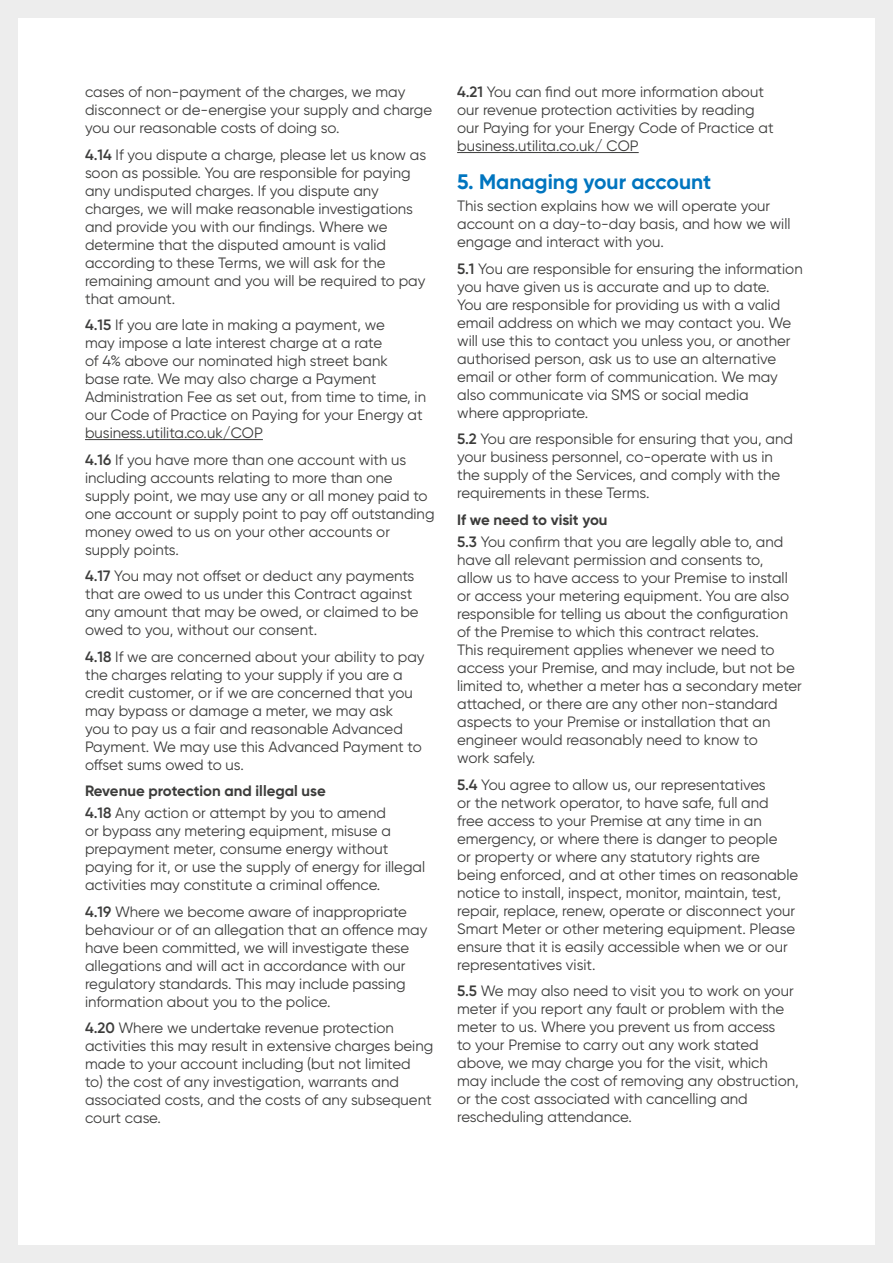
<style>
.page{position:relative;width:893px;height:1263px;background:#fff}
.page>*{position:absolute;margin:0;border:0;box-sizing:border-box;transform-origin:0 0}
.t1{font:700 21px "Gilroy";color:#0075bf}
.t2{font:15px/18px "Gilroy";color:#3c3c3b}
.t3{font:700 15px/22.2px "Gilroy";color:#3c3c3b}
.s1{font-weight:600}
.s2{font-weight:400}
.s3{font-weight:700}
</style>
<div class="page">
<hr style="left:85px;top:439px;width:178px;height:1px;background:#3c3c3b">
<hr style="left:457px;top:152px;width:182px;height:1px;background:#3c3c3b">
<div style="left:0;top:0;width:18px;height:1263px;background:#ededed"></div>
<div style="left:875px;top:0;width:18px;height:1263px;background:#ededed"></div>
<div style="left:0;top:0;width:893px;height:18px;background:#ededed"></div>
<div style="left:0;top:1245px;width:893px;height:18px;background:#ededed"></div>
<p class="t2" style="left:85px;top:83px;width:349px">cases of non-payment of the charges, we may disconnect or de-energise your supply and charge you our reasonable costs of doing so.</p>
<p class="t2" style="left:85px;top:145px;width:343px"><span class="s1">4.14</span> If you dispute a charge, please let us know as soon as possible. You are responsible for paying any undisputed charges. If you dispute any charges, we will make reasonable investigations and provide you with our findings. Where we determine that the disputed amount is valid according to these Terms, we will ask for the remaining amount and you will be required to pay that amount.</p>
<p class="t2" style="left:85px;top:316px;width:342px"><span class="s1">4.15</span> If you are late in making a payment, we<br>may impose a late interest charge at a rate<br>of 4% above our nominated high street bank<br>base rate. We may also charge a Payment Administration Fee as set out, from time to time, in our Code of Practice on Paying for your Energy at business.utilita.co.uk/COP</p>
<p class="t2" style="left:85px;top:450px;width:351px"><span class="s1">4.16</span> If you have more than one account with us including accounts relating to more than one supply point, we may use any or all money paid to one account or supply point to pay off outstanding money owed to us on your other accounts or supply points.</p>
<p class="t2" style="left:85px;top:567px;width:335px"><span class="s1">4.17</span> You may not offset or deduct any payments that are owed to us under this Contract against any amount that may be owed, or claimed to be owed to you, without our consent.</p>
<p class="t2" style="left:85px;top:647px;width:341px"><span class="s1">4.18</span> If we are concerned about your ability to pay the charges relating to your supply if you are a credit customer, or if we are concerned that you may bypass or damage a meter, we may ask<br>you to pay us a fair and reasonable Advanced Payment. We may use this Advanced Payment to offset sums owed to us.</p>
<p class="t3" style="left:85px;top:780px;width:302px">Revenue protection and illegal use<br><span class="s1">4.18</span> <span class="s2">Any action or attempt by you to amend</span></p>
<p class="t2" style="left:85px;top:822px;width:342px">or bypass any metering equipment, misuse a prepayment meter, consume energy without paying for it, or use the supply of energy for illegal activities may constitute a criminal offence.</p>
<p class="t2" style="left:85px;top:902px;width:344px"><span class="s1">4.19</span> Where we become aware of inappropriate behaviour or of an allegation that an offence may have been committed, we will investigate these allegations and will act in accordance with our regulatory standards. This may include passing information about you to the police.</p>
<p class="t2" style="left:85px;top:1019px;width:350px"><span class="s1">4.20</span> Where we undertake revenue protection activities this may result in extensive charges being made to your account including (but not limited<br>to) the cost of any investigation, warrants and associated costs, and the costs of any subsequent court case.</p>
<p class="t2" style="left:457px;top:83px;width:318px"><span class="s1">4.21</span> You can find out more information about our revenue protection activities by reading our Paying for your Energy Code of Practice at business.utilita.co.uk/ COP</p>
<h1 class="t1" style="left:457px;top:169px;width:256px">5. Managing your account</h1>
<p class="t2" style="left:457px;top:197px;width:335px">This section explains how we will operate your account on a day-to-day basis, and how we will engage and interact with you.</p>
<p class="t2" style="left:457px;top:259px;width:347px"><span class="s1">5.1</span> You are responsible for ensuring the information you have given us is accurate and up to date.<br>You are responsible for providing us with a valid email address on which we may contact you. We will use this to contact you unless you, or another authorised person, ask us to use an alternative email or other form of communication. We may also communicate via SMS or social media<br>where appropriate.</p>
<p class="t2" style="left:457px;top:430px;width:337px"><span class="s1">5.2</span> You are responsible for ensuring that you, and your business personnel, co-operate with us in the supply of the Services, and comply with the requirements in these Terms.</p>
<p class="t2" style="left:457px;top:508px;width:328px;line-height:22.2px"><span class="s3">If we need to visit you<br></span><span class="s1">5.3</span> You confirm that you are legally able to, and</p>
<p class="t2" style="left:457px;top:551px;width:346px">have all relevant permission and consents to, allow us to have access to your Premise to install or access your metering equipment. You are also responsible for telling us about the configuration of the Premise to which this contract relates.<br>This requirement applies whenever we need to access your Premise, and may include, but not be limited to, whether a meter has a secondary meter attached, or there are any other non-standard aspects to your Premise or installation that an engineer would reasonably need to know to<br>work safely.</p>
<p class="t2" style="left:457px;top:775px;width:343px"><span class="s1">5.4</span> You agree to allow us, our representatives<br>or the network operator, to have safe, full and free access to your Premise at any time in an emergency, or where there is danger to people<br>or property or where any statutory rights are being enforced, and at other times on reasonable notice to install, inspect, monitor, maintain, test, repair, replace, renew, operate or disconnect your Smart Meter or other metering equipment. Please ensure that it is easily accessible when we or our representatives visit.</p>
<p class="t2" style="left:457px;top:982px;width:343px"><span class="s1">5.5</span> We may also need to visit you to work on your meter if you report any fault or problem with the meter to us. Where you prevent us from access<br>to your Premise to carry out any work stated above, we may charge you for the visit, which may include the cost of removing any obstruction, or the cost associated with cancelling and rescheduling attendance.</p>
</div>
